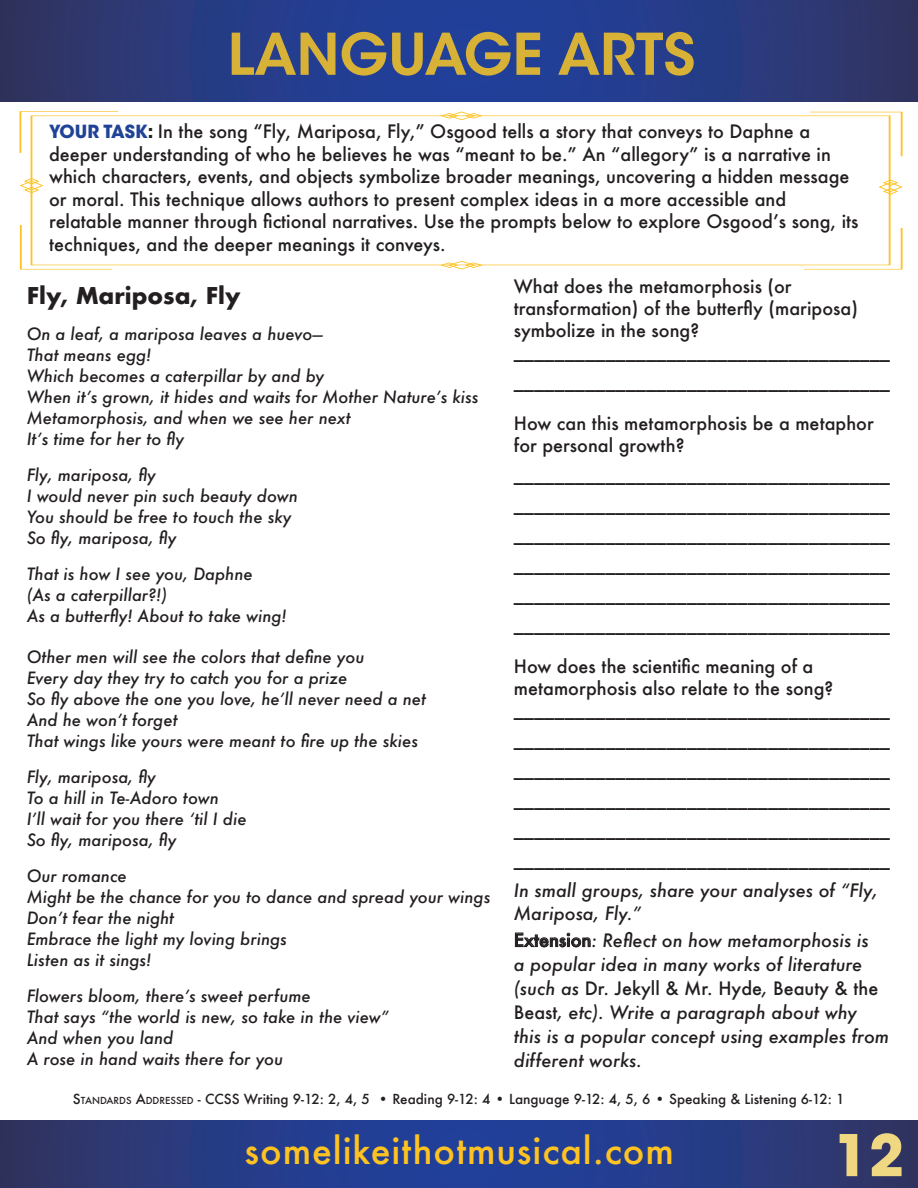
<style>
.page{position:relative;width:918px;height:1188px;background:#fff}
.page>*{position:absolute;margin:0;border:0;box-sizing:border-box;transform-origin:0 0}
.t1{font:600 57px "ITC Avant Garde Std";color:#d8b236}
.t2{font:700 57px "ITC Avant Garde Std";color:#f0d882}
.t3{font:500 36px "Futura";letter-spacing:.025em;color:#fec221}
.t4{font:700 22.5px "Futura";color:#231f20}
.t5{font:500 18px/22.5px "Futura";color:#231f20}
.t6{font:italic 500 18px/24px "Futura";color:#231f20}
.t7{font:italic 500 16.5px "Futura";color:#231f20}
.t8{font:500 13.5px "Futura";color:#231f20}
.s1{font-family:"ITC Avant Garde Std";font-weight:700;color:#204398}
.s2{font-family:"ITC Avant Garde Std";font-weight:700}
.s3{font-style:normal}
.s4{font-style:inherit}
.s5{font-size:9.45px}
</style>
<div class="page">
<svg style="left:0;top:1121px;width:918px;height:67px;background:#273b82"></svg>
<svg style="left:0;top:0;width:918px;height:102px;background:#273b82"></svg>
<svg style="left:19px;top:111px;width:101px;height:43px"></svg>
<svg style="left:808px;top:111px;width:95px;height:46px"></svg>
<svg style="left:802px;top:227px;width:101px;height:43px"></svg>
<svg style="left:19px;top:224px;width:95px;height:46px"></svg>
<svg style="left:878px;top:179px;width:25px;height:16px"></svg>
<svg style="left:19px;top:178px;width:25px;height:16px"></svg>
<svg style="left:439px;top:260px;width:45px;height:10px"></svg>
<svg style="left:439px;top:111px;width:45px;height:10px"></svg>
<p class="t1" style="left:228px;top:18px;width:469px">LANGUAGE ARTS</p>
<p class="t5" style="left:49px;top:120px;width:811px"><span class="s1">YOUR TASK</span><span class="s2">:</span> In the song “Fly, Mariposa, Fly,” Osgood tells a story that conveys to Daphne a deeper understanding of who he believes he was “meant to be.” An “allegory” is a narrative in which characters, events, and objects symbolize broader meanings, uncovering a hidden message or moral. This technique allows authors to present complex ideas in a more accessible and relatable manner through fictional narratives. Use the prompts below to explore Osgood’s song, its techniques, and the deeper meanings it conveys.</p>
<p class="t5" style="left:514px;top:276px;width:346px;line-height:21.6px">What does the metamorphosis (or transformation) of the butterfly (mariposa) symbolize in the song?</p>
<p class="t5" style="left:514px;top:341px;width:378px">_____________________________________</p>
<p class="t5" style="left:514px;top:371px;width:378px">_____________________________________</p>
<p class="t5" style="left:514px;top:413px;width:361px;line-height:21.6px">How can this metamorphosis be a metaphor for personal growth?</p>
<p class="t5" style="left:514px;top:464px;width:378px">_____________________________________</p>
<p class="t5" style="left:514px;top:494px;width:378px">_____________________________________</p>
<p class="t5" style="left:514px;top:524px;width:378px">_____________________________________</p>
<p class="t5" style="left:514px;top:554px;width:378px">_____________________________________</p>
<p class="t5" style="left:514px;top:584px;width:378px">_____________________________________</p>
<p class="t5" style="left:514px;top:614px;width:378px">_____________________________________</p>
<p class="t5" style="left:514px;top:655px;width:321px;line-height:21.6px">How does the scientific meaning of a metamorphosis also relate to the song?</p>
<p class="t5" style="left:514px;top:699px;width:378px">_____________________________________</p>
<p class="t5" style="left:514px;top:729px;width:378px">_____________________________________</p>
<p class="t5" style="left:514px;top:755px;width:378px;line-height:30px;text-align:justify">_____________________________________ _____________________________________ _____________________________________ _____________________________________</p>
<p class="t6" style="left:514px;top:879px;width:366px;line-height:22.5px">In small groups, share your analyses of “Fly,<br>Mariposa, Fly.”</p>
<p class="t6" style="left:514px;top:928px;width:377px"><span class="s3">Extension</span>: Reflect on how metamorphosis is<br>a popular idea in many works of literature (such as <span class="s3">Dr. Jekyll &amp; Mr. Hyde</span>, <span class="s3">Beauty &amp; the Beast</span>, etc). Write a paragraph about why<br>this is a popular concept using examples from different works.</p>
<p class="t4" style="left:27px;top:279px;width:215px">Fly, Mariposa, Fly</p>
<p class="t7" style="left:27px;top:322px;width:298px">On a leaf, a mariposa leaves a huevo—</p>
<p class="t7" style="left:27px;top:343px;width:126px">That means egg!</p>
<p class="t7" style="left:27px;top:364px;width:299px">Which becomes a caterpillar by and by</p>
<p class="t7" style="left:27px;top:385px;width:453px">When it’s grown, it hides and waits for Mother Nature’s kiss</p>
<p class="t7" style="left:27px;top:406px;width:325px">Metamorphosis, and when we see her next</p>
<p class="t7" style="left:27px;top:427px;width:159px">It’s time for her to fly</p>
<p class="t7" style="left:27px;top:463px;width:131px">Fly, mariposa, fly</p>
<p class="t7" style="left:27px;top:484px;width:273px">I would never pin such beauty down</p>
<p class="t7" style="left:27px;top:505px;width:266px">You should be free to touch the sky</p>
<p class="t7" style="left:27px;top:526px;width:151px">So fly, mariposa, fly</p>
<p class="t7" style="left:27px;top:562px;width:228px">That is how I see you, Daphne</p>
<p class="t7" style="left:27px;top:583px;width:142px">(As a caterpillar?!)</p>
<p class="t7" style="left:27px;top:604px;width:262px">As a butterfly! About to take wing!</p>
<p class="t7" style="left:27px;top:645px;width:339px">Other men will see the colors that define you</p>
<p class="t7" style="left:27px;top:666px;width:322px">Every day they try to catch you for a prize</p>
<p class="t7" style="left:27px;top:687px;width:401px">So fly above the one you love, he’ll never need a net</p>
<p class="t7" style="left:27px;top:708px;width:152px">And he won’t forget</p>
<p class="t7" style="left:27px;top:729px;width:393px">That wings like yours were meant to fire up the skies</p>
<p class="t7" style="left:27px;top:765px;width:131px">Fly, mariposa, fly</p>
<p class="t7" style="left:27px;top:786px;width:194px">To a hill in Te-Adoro town</p>
<p class="t7" style="left:27px;top:807px;width:221px">I’ll wait for you there ‘til I die</p>
<p class="t7" style="left:27px;top:828px;width:151px">So fly, mariposa, fly</p>
<p class="t7" style="left:27px;top:864px;width:102px">Our romance</p>
<p class="t7" style="left:27px;top:885px;width:465px">Might be the chance for you to dance and spread your wings</p>
<p class="t7" style="left:27px;top:906px;width:149px">Don’t fear the night</p>
<p class="t7" style="left:27px;top:927px;width:262px">Embrace the light my loving brings</p>
<p class="t7" style="left:27px;top:948px;width:126px">Listen as it sings!</p>
<p class="t7" style="left:27px;top:984px;width:285px">Flowers bloom, there’s sweet perfume</p>
<p class="t7" style="left:27px;top:1005px;width:364px">That says “the world is new, so take in the view”</p>
<p class="t7" style="left:27px;top:1026px;width:148px">And when you land</p>
<p class="t7" style="left:27px;top:1047px;width:258px">A rose in hand waits there for you</p>
<p class="t8" style="left:73px;top:1090px;width:773px"><span class="s4">S</span><span class="s5">TANDARDS</span> <span class="s4">A</span><span class="s5">DDRESSED</span> - CCSS Writing 9-12: 2, 4, 5 • Reading 9-12: 4 • Language 9-12: 4, 5, 6 • Speaking &amp; Listening 6-12: 1</p>
<p class="t3" style="left:245px;top:1126px;width:431px">somelikeithotmusical.com</p>
<p class="t2" style="left:834px;top:1118px;width:72px">12</p>
</div>
